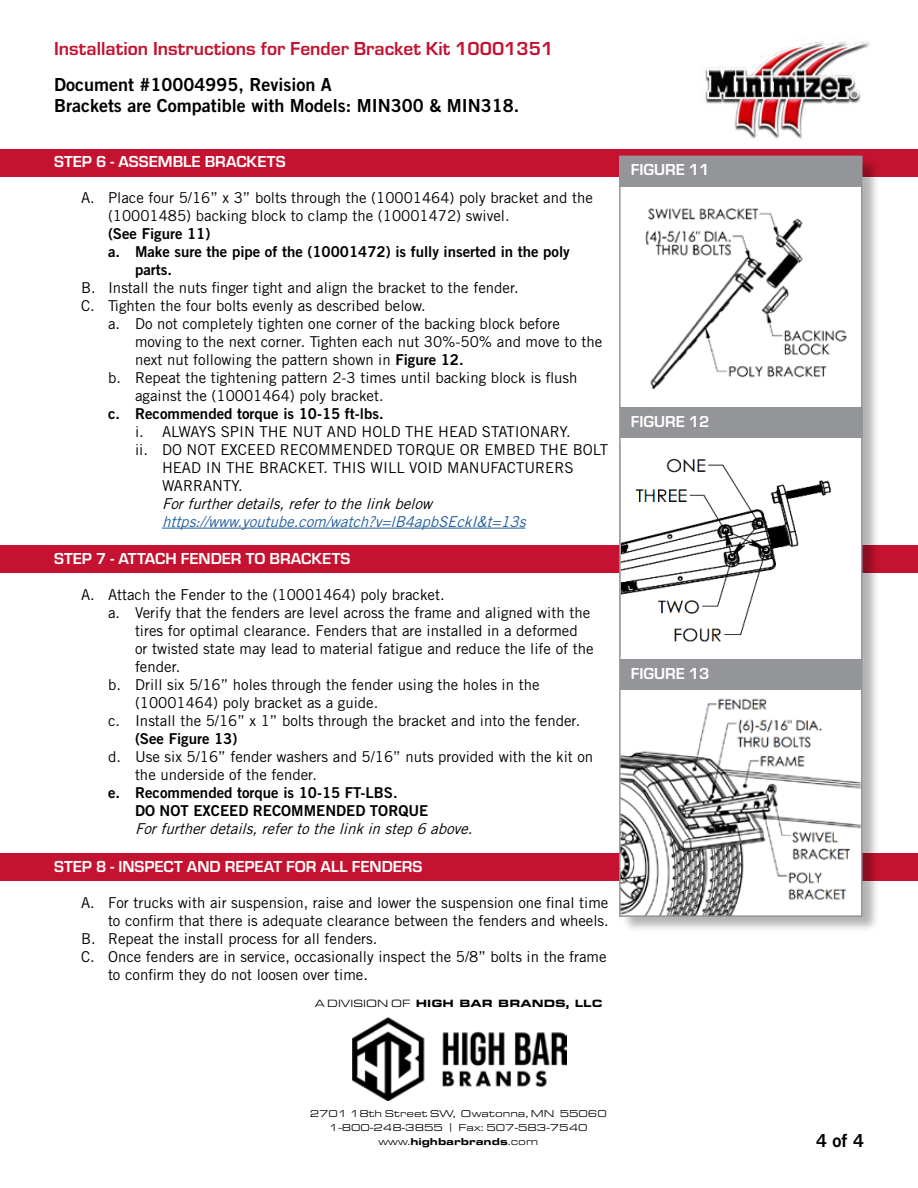
<style>
.page{position:relative;width:918px;height:1188px;background:#fff}
.page>*{position:absolute;margin:0;border:0;box-sizing:border-box;transform-origin:0 0}
.t1{font:700 19.5px "Eurostile";color:#c41230}
.t2{font:18px/21.6px "Trade Gothic LT Std Bd 2";color:#000}
.t3{font:700 16.5px "Eurostile";color:#fff}
.t4{font:15px/18px "Trade Gothic LT Std";color:#000}
.t5{font:15px/18px "Trade Gothic LT Std Bd 2";color:#000}
.t6{font:italic 15px "Trade Gothic LT Std";color:#000}
.t7{font:italic 15px "Trade Gothic LT Std";color:#215e9e}
.t8{font:900 10.95px "Eurostile Ext";color:#000}
.t9{font:10.35px/13.8px "Eurostile Ext";color:#000;text-align:center}
.s1{font-family:"Trade Gothic LT Std Bd 2"}
.s2{font-weight:400}
.s3{font-weight:900}
</style>
<div class="page">
<div style="left:0;top:150px;width:918px;height:27px;background:#c41230"></div>
<div style="left:0;top:545px;width:918px;height:28px;background:#c41230"></div>
<div style="left:0;top:853px;width:918px;height:27px;background:#c41230"></div>
<hr style="left:162px;top:528px;width:363px;height:1px;background:#215e9e">
<img style="left:703px;top:41px;width:168px;height:98px">
<div style="left:621px;top:158px;width:259px;height:775px;background:#000;opacity:.3"></div>
<div style="left:620px;top:156px;width:242px;height:759px;background:#fff"></div>
<img style="left:622px;top:458px;width:210px;height:184px">
<img style="left:622px;top:698px;width:238px;height:216px">
<div style="left:619px;top:156px;width:243px;height:30px;background:#939598"></div>
<div style="left:620px;top:408px;width:243px;height:30px;background:#939598"></div>
<div style="left:620px;top:660px;width:242px;height:30px;background:#939598"></div>
<div style="left:619px;top:156px;width:244px;height:761px;border:2px solid #939598"></div>
<img style="left:645px;top:208px;width:202px;height:182px">
<img style="left:352px;top:1017px;width:215px;height:83px">
<h1 class="t1" style="left:54px;top:34px;width:501px">Installation Instructions for Fender Bracket Kit 10001351</h1>
<p class="t2" style="left:54px;top:73px;width:467px">Document #10004995, Revision A<br>Brackets are Compatible with Models: MIN300 &amp; MIN318.</p>
<p class="t3" style="left:54px;top:149px;width:233px">STEP 6 - ASSEMBLE BRACKETS</p>
<p class="t4" style="left:108px;top:188px;width:486px;text-indent:-27px">A. Place four 5/16” x 3” bolts through the (10001464) poly bracket and the (10001485) backing block to clamp the (10001472) swivel.</p>
<p class="t5" style="left:108px;top:224px;width:104px">(See Figure 11)</p>
<p class="t5" style="left:108px;top:242px;width:463px">a. Make sure the pipe of the (10001472) is fully inserted in the poly</p>
<p class="t5" style="left:135px;top:260px;width:39px">parts.</p>
<p class="t4" style="left:81px;top:278px;width:439px">B. Install the nuts finger tight and align the bracket to the fender.<br>C. Tighten the four bolts evenly as described below.</p>
<p class="t4" style="left:108px;top:314px;width:453px">a. Do not completely tighten one corner of the backing block before</p>
<p class="t4" style="left:135px;top:332px;width:469px">moving to the next corner. Tighten each nut 30%-50% and move to the</p>
<p class="t4" style="left:135px;top:350px;width:330px">next nut following the pattern shown in <span class="s1">Figure 12.</span></p>
<p class="t4" style="left:108px;top:368px;width:471px">b. Repeat the tightening pattern 2-3 times until backing block is flush</p>
<p class="t4" style="left:135px;top:386px;width:250px">against the (10001464) poly bracket.</p>
<p class="t5" style="left:108px;top:404px;width:277px">c. Recommended torque is 10-15 ft-lbs.</p>
<p class="t4" style="left:135px;top:422px;width:437px">i. ALWAYS SPIN THE NUT AND HOLD THE HEAD STATIONARY.</p>
<p class="t4" style="left:135px;top:440px;width:475px">ii. DO NOT EXCEED RECOMMENDED TORQUE OR EMBED THE BOLT</p>
<p class="t4" style="left:162px;top:458px;width:413px">HEAD IN THE BRACKET. THIS WILL VOID MANUFACTURERS</p>
<p class="t4" style="left:162px;top:476px;width:82px">WARRANTY.</p>
<p class="t6" style="left:162px;top:494px;width:276px">Forfurtherdetails,refertothelinkbelow</p>
<p class="t7" style="left:162px;top:512px;width:370px">https://www.youtube.com/watch?v=lB4apbSEckI&amp;t=13s</p>
<p class="t3" style="left:54px;top:547px;width:298px">STEP 7 - ATTACH FENDER TO BRACKETS</p>
<p class="t4" style="left:81px;top:586px;width:365px">A. Attach the Fender to the (10001464) poly bracket.</p>
<p class="t4" style="left:108px;top:604px;width:484px">a. Verify that the fenders are level across the frame and aligned with the</p>
<p class="t4" style="left:135px;top:622px;width:444px">tires for optimal clearance. Fenders that are installed in a deformed</p>
<p class="t4" style="left:135px;top:640px;width:460px">or twisted state may lead to material fatigue and reduce the life of the</p>
<p class="t4" style="left:135px;top:658px;width:47px">fender.</p>
<p class="t4" style="left:108px;top:676px;width:433px">b. Drill six 5/16” holes through the fender using the holes in the</p>
<p class="t4" style="left:135px;top:694px;width:245px">(10001464) poly bracket as a guide.</p>
<p class="t4" style="left:108px;top:712px;width:474px">c. Install the 5/16” x 1” bolts through the bracket and into the fender.</p>
<p class="t5" style="left:135px;top:730px;width:104px">(See Figure 13)</p>
<p class="t4" style="left:135px;top:748px;width:460px;text-indent:-27px">d. Use six 5/16” fender washers and 5/16” nuts provided with the kit on the underside of the fender.</p>
<p class="t5" style="left:135px;top:784px;width:295px;text-indent:-27px">e. Recommended torque is 10-15 FT-LBS.<br>DO NOT EXCEED RECOMMENDED TORQUE</p>
<p class="t6" style="left:135px;top:820px;width:344px">Forfurtherdetails,refertothelinkinstep6 above.</p>
<p class="t3" style="left:54px;top:855px;width:370px">STEP 8 - INSPECT AND REPEAT FOR ALL FENDERS</p>
<p class="t4" style="left:81px;top:894px;width:529px">A. For trucks with air suspension, raise and lower the suspension one final time</p>
<p class="t4" style="left:108px;top:912px;width:502px">to confirm that there is adequate clearance between the fenders and wheels.</p>
<p class="t4" style="left:81px;top:930px;width:298px">B. Repeat the install process for all fenders.</p>
<p class="t4" style="left:81px;top:948px;width:527px">C. Once fenders are in service, occasionally inspect the 5/8” bolts in the frame</p>
<p class="t4" style="left:108px;top:966px;width:261px">to confirm they do not loosen over time.</p>
<p class="t8" style="left:315px;top:996px;width:289px"><span class="s2">A DIVISION OF</span> HIGH BAR BRANDS, LLC</p>
<p class="t3" style="left:631px;top:158px;width:80px">FIGURE 11</p>
<p class="t3" style="left:631px;top:409px;width:80px">FIGURE 12</p>
<p class="t3" style="left:631px;top:662px;width:80px">FIGURE 13</p>
<p class="t9" style="left:310px;top:1106px;width:299px">2701 18th Street SW, Owatonna, MN 55060<br>1-800-248-3855 | Fax: 507-583-7540 www.<span class="s3">highbarbrands</span>.com</p>
<p class="t2" style="left:816px;top:1129px;width:49px">4 of 4</p>
</div>
